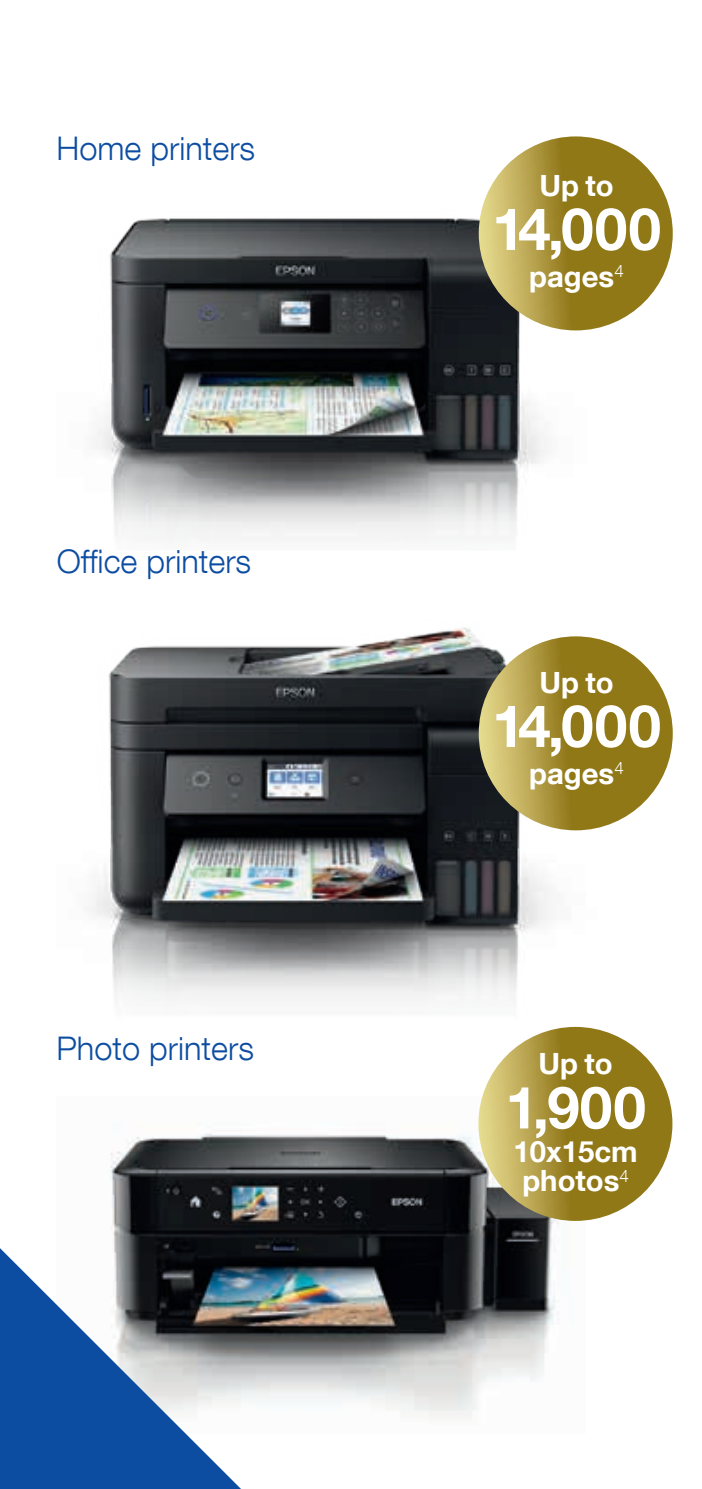
<style>
.page{position:relative;width:702px;height:1489px;background:#fff}
.page>*{position:absolute;margin:0;border:0;box-sizing:border-box;transform-origin:0 0}
.t1{font:700 58.5px "Helvetica Neue LT Com";letter-spacing:.02em;color:#fff}
.t2{font:300 32.5px "Helvetica Neue LT Com";color:#0d4da1}
.t3{font:700 29.25px/29.2px "Helvetica Neue LT Com";color:#fff;text-align:center}
</style>
<div class="page">
<img style="left:110px;top:1133px;width:475px;height:284px">
<img style="left:95px;top:218px;width:501px;height:321px">
<img style="left:90px;top:627px;width:506px;height:373px">
<svg style="left:0;top:1247px;width:241px;height:241px;fill:#0d4da1"></svg>
<svg style="left:478px;top:1026px;width:194px;height:194px;background:#a28c31"></svg>
<svg style="left:478px;top:636px;width:194px;height:194px;background:#a28b30"></svg>
<svg style="left:478px;top:136px;width:194px;height:194px;background:#a28b30"></svg>
<p class="t2" style="left:56px;top:128px;width:200px">Home printers</p>
<p class="t2" style="left:57px;top:541px;width:196px">Office printers</p>
<p class="t2" style="left:56px;top:1028px;width:199px">Photo printers</p>
<p class="t3" style="left:539px;top:170px;width:76px">Up to</p>
<h1 class="t1" style="left:492px;top:192px;width:170px">14,000</h1>
<p class="t3" style="left:529px;top:261px;width:96px">pages<sup>4</sup></p>
<p class="t3" style="left:539px;top:666px;width:76px">Up to</p>
<h1 class="t1" style="left:492px;top:689px;width:170px">14,000</h1>
<p class="t3" style="left:529px;top:758px;width:96px">pages<sup>4</sup></p>
<p class="t3" style="left:538px;top:1048px;width:76px">Up to</p>
<h1 class="t1" style="left:505px;top:1070px;width:142px">1,900</h1>
<p class="t3" style="left:513px;top:1136px;width:126px">10x15cm photos<sup>4</sup></p>
</div>
